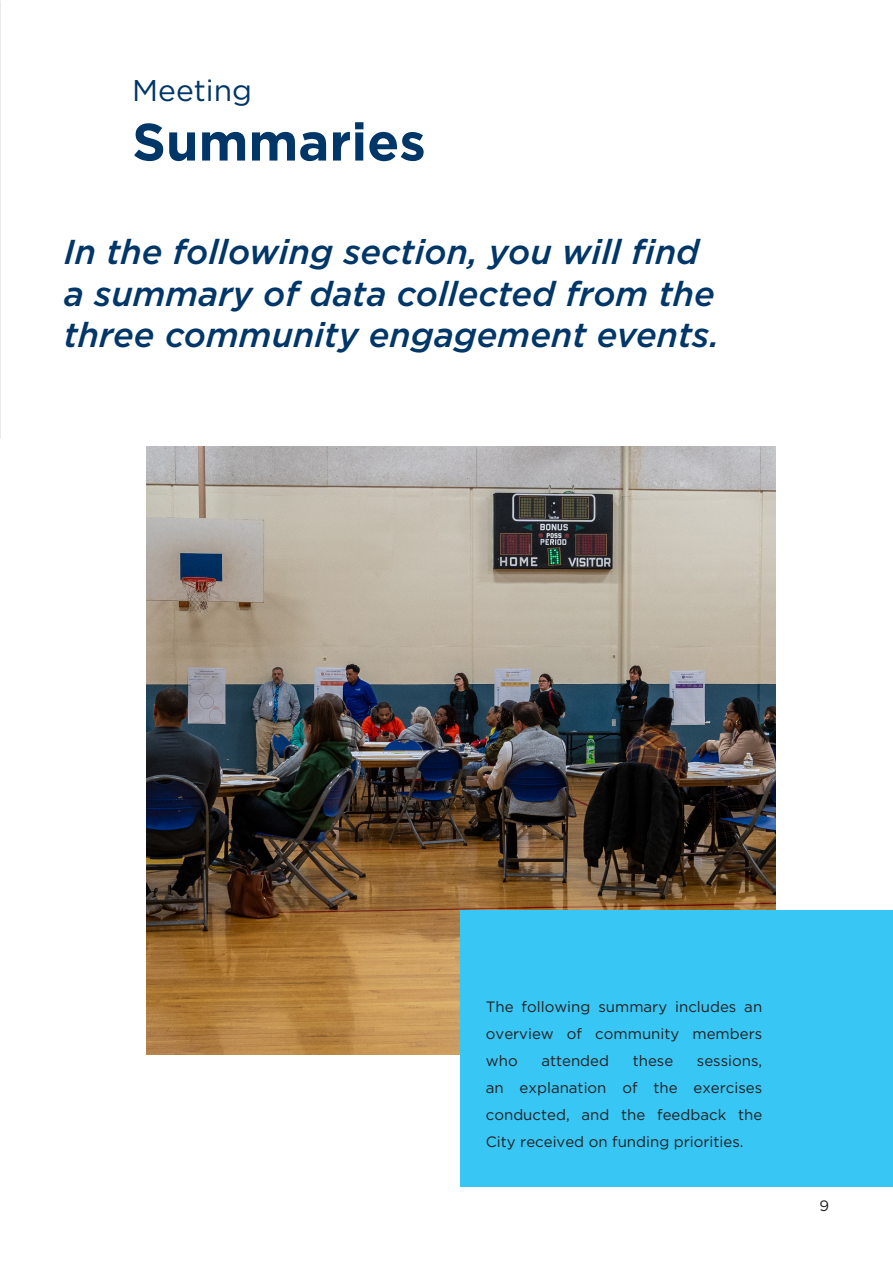
<style>
.page{position:relative;width:893px;height:1263px;background:#fff}
.page>*{position:absolute;margin:0;border:0;box-sizing:border-box;transform-origin:0 0}
.Title_7{font:700 52.5px "Gotham";color:#003668}
.Sub_Header_1{font:italic 500 34.5px/41.4px "Gotham";color:#003668}
.Title_3{font:30px "Gotham";color:#003668}
.Body_Text{font:15px/27px "Gotham";color:#231f20;text-align:justify}
</style>
<div class="page">
<img style="left:146px;top:446px;width:630px;height:608px">
<div style="left:460px;top:910px;width:433px;height:276px;background:#38c6f5"></div>
<p class="Title_3" style="left:132px;top:71px;width:121px">Meeting</p>
<p class="Title_7" style="left:132px;top:107px;width:295px">Summaries</p>
<p class="Sub_Header_1" style="left:64px;top:231px;width:657px">In the following section, you will find a summary of data collected from the three community engagement events.</p>
<p class="Body_Text" style="left:486px;top:993px;width:278px">The following summary includes an overview of community members who</p>
<p class="Body_Text" style="left:541px;top:1047px;width:69px">attended</p>
<p class="Body_Text" style="left:633px;top:1047px;width:42px">these</p>
<p class="Body_Text" style="left:486px;top:1047px;width:278px;text-indent:211px">sessions, an explanation of the exercises conducted, and the feedback the City received on funding priorities.</p>
<p class="Body_Text" style="left:819px;top:1192px;width:11px">9</p>
</div>
